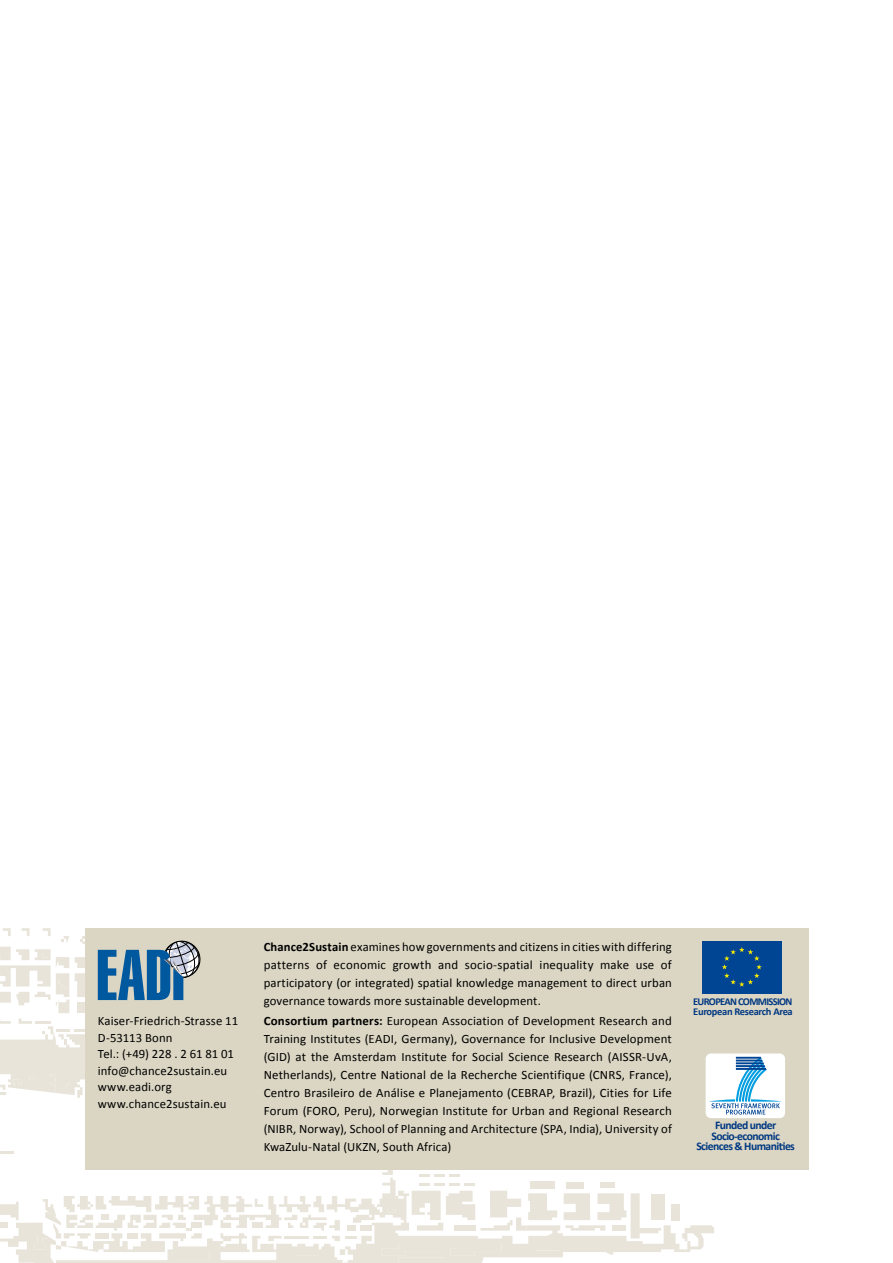
<style>
.page{position:relative;width:893px;height:1263px;background:#fff}
.page>*{position:absolute;margin:0;border:0;box-sizing:border-box;transform-origin:0 0}
.t1{font:12.75px/18px "Calibri";letter-spacing:.01em;color:#000;text-align:justify}
.t2{font:700 11.7px/10.5px "Calibri";letter-spacing:-.05em;color:#003882;text-align:center}
.t3{font:700 10.5px/10.5px "Calibri";letter-spacing:-.045em;color:#003882}
.s1{font-weight:700}
</style>
<div class="page">
<svg style="left:0;top:1177px;width:714px;height:86px"></svg>
<svg style="left:388px;top:1207px;width:7px;height:5px"></svg>
<div style="left:173px;top:1252px;width:37px;height:8px;background:#e8e4da"></div>
<svg style="left:382px;top:1169px;width:11px;height:6px"></svg>
<svg style="left:0;top:1029px;width:377px;height:191px"></svg>
<svg style="left:29px;top:1077px;width:6px;height:5px"></svg>
<svg style="left:13px;top:1079px;width:9px;height:6px"></svg>
<svg style="left:51px;top:1074px;width:18px;height:18px"></svg>
<div style="left:531px;top:1181px;width:24px;height:7px;background:#e8e4da"></div>
<div style="left:566px;top:1182px;width:17px;height:6px;background:#e8e4da"></div>
<div style="left:600px;top:1183px;width:14px;height:5px;background:#e8e4da"></div>
<div style="left:295px;top:1256px;width:24px;height:6px;background:#e8e4da"></div>
<div style="left:535px;top:1243px;width:24px;height:7px;background:#e8e4da"></div>
<svg style="left:564px;top:1193px;width:97px;height:45px"></svg>
<svg style="left:412px;top:1191px;width:145px;height:40px"></svg>
<div style="left:671px;top:1204px;width:9px;height:16px;background:#e8e4da"></div>
<div style="left:651px;top:1195px;width:13px;height:25px;background:#e8e4da"></div>
<div style="left:361px;top:1225px;width:11px;height:6px;background:#e8e4da"></div>
<div style="left:454px;top:1225px;width:21px;height:5px;background:#e8e4da"></div>
<div style="left:450px;top:1200px;width:9px;height:10px;background:#e8e4da"></div>
<svg style="left:419px;top:1183px;width:56px;height:2px"></svg>
<svg style="left:419px;top:1174px;width:41px;height:3px"></svg>
<svg style="left:35px;top:1196px;width:321px;height:59px"></svg>
<div style="left:0;top:1223px;width:8px;height:5px;background:#e8e4da"></div>
<hr style="left:75px;top:1029px;width:39px;height:2px;background:#e8e4da">
<svg style="left:0;top:1085px;width:5px;height:10px"></svg>
<svg style="left:0;top:1151px;width:13px;height:3px"></svg>
<svg style="left:0;top:928px;width:69px;height:117px"></svg>
<svg style="left:450px;top:1243px;width:51px;height:13px"></svg>
<svg style="left:382px;top:1243px;width:62px;height:20px"></svg>
<div style="left:85px;top:928px;width:724px;height:241px;background:#dbd6c3"></div>
<svg style="left:75px;top:936px;width:126px;height:77px"></svg>
<div style="left:702px;top:941px;width:79px;height:52px;background:#004494"></div>
<svg style="left:722px;top:947px;width:40px;height:40px"></svg>
<div style="left:706px;top:1053px;width:79px;height:65px;background:#fff;border-radius:5px"></div>
<svg style="left:709px;top:1057px;width:73px;height:57px"></svg>
<div style="left:85px;top:1004px;width:166px;height:160px;background:#dbd6c3"></div>
<p class="t1" style="left:98px;top:1013px;width:142px;line-height:16.5px;text-align:left">Kaiser-Friedrich-Strasse 11<br>D-53113 Bonn<br>Tel.: (+49) 228 . 2 61 81 01 info@chance2sustain.eu www.eadi.org www.chance2sustain.eu</p>
<p class="t1" style="left:264px;top:937px;width:410px"><span class="s1">Chance2Sustain</span> examines how governments and citizens in cities with differing patterns of economic growth and socio-spatial inequality make use of participatory (or integrated) spatial knowledge management to direct urban governance towards more sustainable development.</p>
<p class="t1" style="left:264px;top:1011px;width:410px"><span class="s1">Consortium partners:</span> European Association of Development Research and Training Institutes (EADI, Germany), Governance for Inclusive Development (GID) at the Amsterdam Institute for Social Science Research (AISSR-UvA, Netherlands), Centre National de la Recherche Scientifique (CNRS, France), Centro Brasileiro de Análise e Planejamento (CEBRAP, Brazil), Cities for Life Forum (FORO, Peru), Norwegian Institute for Urban and Regional Research (NIBR, Norway), School of Planning and Architecture (SPA, India), University of KwaZulu-Natal (UKZN, South Africa)</p>
<p class="t3" style="left:693px;top:996px;width:101px">EUROPEAN COMMISSION<br>European Research Area</p>
<p class="t2" style="left:696px;top:1120px;width:100px">Funded under<br>Socio-economic<br>Sciences &amp; Humanities</p>
</div>
